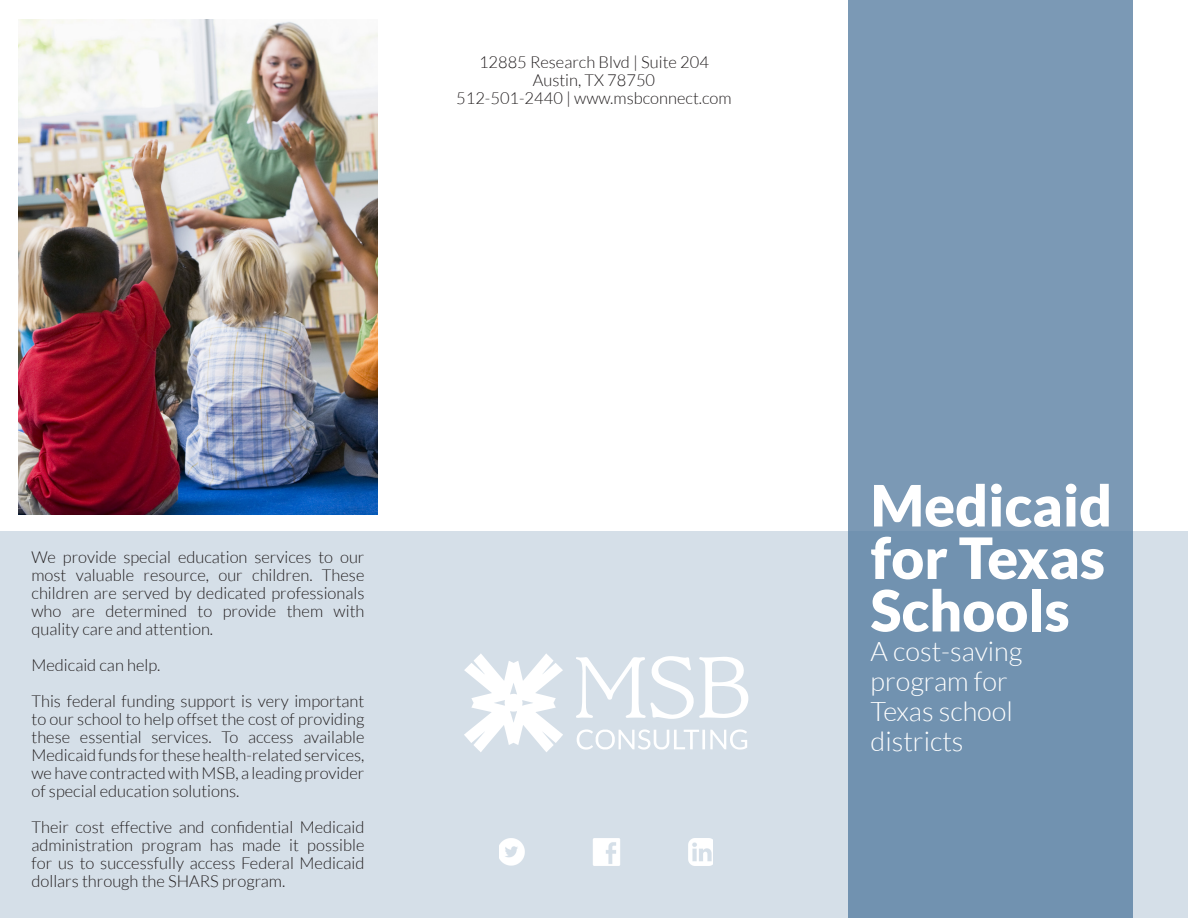
<style>
.page{position:relative;width:1188px;height:918px;background:#fff}
.page>*{position:absolute;margin:0;border:0;box-sizing:border-box;transform-origin:0 0}
.t1{font:900 57px/52.5px "Lato";color:#fff}
.t2{font:300 27px "Lato";color:#fff}
.t3{font:300 16.5px/18px "Lato";color:#231f20;text-align:justify}
</style>
<div class="page">
<div style="left:0;top:531px;width:1188px;height:387px;background:#d5dfe8"></div>
<div style="left:848px;top:0;width:284px;height:918px;background:#7b99b5"></div>
<img style="left:18px;top:20px;width:360px;height:495px">
<svg style="left:576px;top:656px;width:172px;height:94px"></svg>
<svg style="left:464px;top:653px;width:99px;height:99px"></svg>
<img style="left:500px;top:838px;width:212px;height:27px">
<p class="t3" style="left:479px;top:53px;width:231px">12885 Research Blvd | Suite 204</p>
<p class="t3" style="left:533px;top:71px;width:124px">Austin, TX 78750</p>
<p class="t3" style="left:456px;top:89px;width:277px">512-501-2440 | www.msbconnect.com</p>
<p class="t3" style="left:32px;top:549px;width:335px">We provide special education services to our most valuable resource, our children. These children are served by dedicated professionals who are determined to provide them with quality care and attention.</p>
<p class="t3" style="left:32px;top:657px;width:130px">Medicaid can help.</p>
<p class="t3" style="left:32px;top:693px;width:334px">This federal funding support is very important to our school to help offset the cost of providing these essential services. To access available Medicaid funds for these health-related services, we have contracted with MSB, a leading provider of special education solutions.</p>
<p class="t3" style="left:32px;top:819px;width:334px">Their cost effective and confidential Medicaid administration program has made it possible for us to successfully access Federal Medicaid dollars through the SHARS program.</p>
<p class="t1" style="left:871px;top:478px;width:243px">Medicaid</p>
<p class="t1" style="left:871px;top:531px;width:236px">for Texas<br>Schools</p>
<p class="t2" style="left:871px;top:637px;width:153px">A cost-saving</p>
<p class="t2" style="left:871px;top:667px;width:139px">program for</p>
<p class="t2" style="left:871px;top:697px;width:144px">Texas school</p>
<p class="t2" style="left:871px;top:727px;width:94px">districts</p>
</div>
